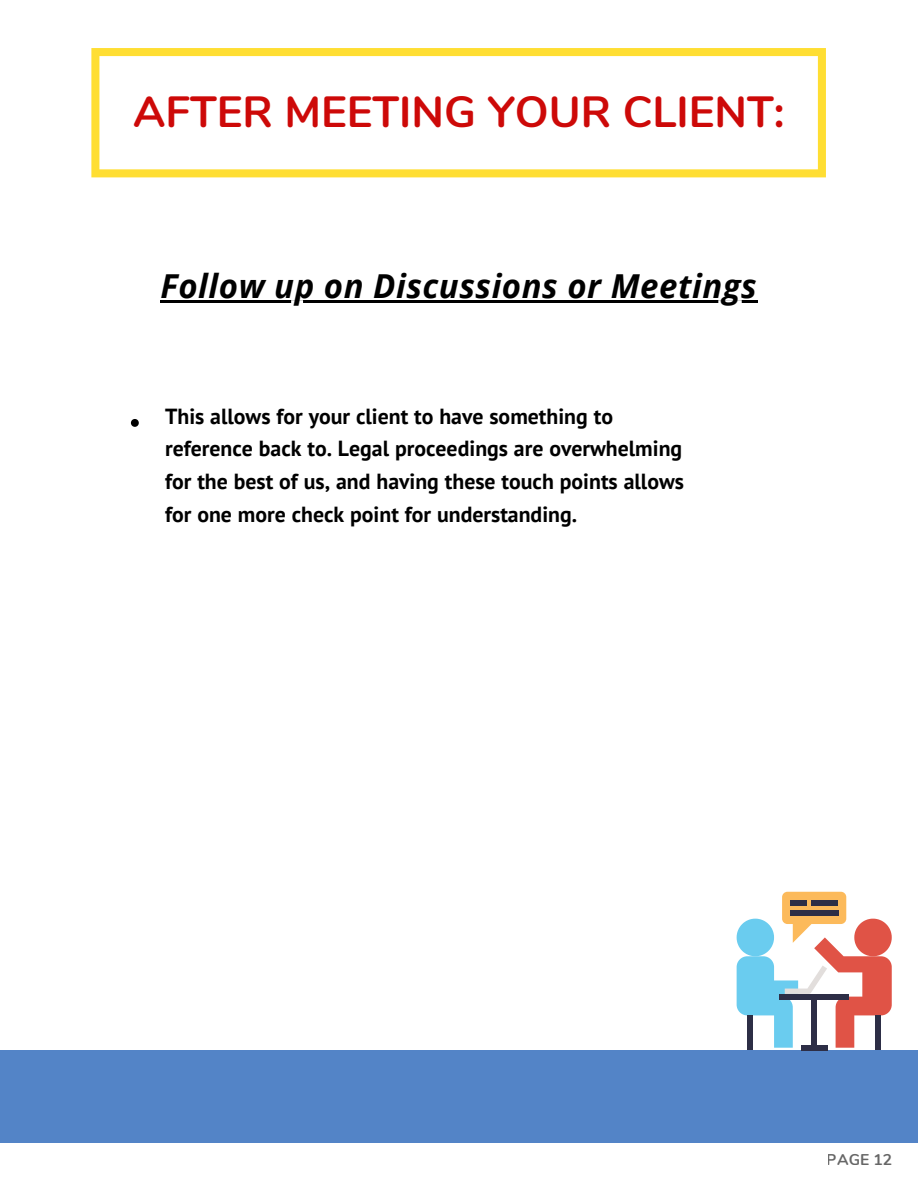
<style>
.page{position:relative;width:918px;height:1188px;background:#fff}
.page>*{position:absolute;margin:0;border:0;box-sizing:border-box;transform-origin:0 0}
.t1{font:700 43.65px "Nunito";color:#cd0908}
.t2{font:italic 700 33px "Open Sans";letter-spacing:.015em;color:#000}
.t3{font:700 21.75px/32.7px "PT Sans";color:#000}
.t4{font:700 15.6px "Nunito";color:#000}
</style>
<div class="page">
<div style="left:0;top:1050px;width:918px;height:92px;background:#5384c7"></div>
<svg style="left:91px;top:48px;width:735px;height:129px"></svg>
<hr style="left:160px;top:301px;width:598px;height:2px;background:#000">
<div style="left:801px;top:1045px;width:27px;height:5px;background:#2d2e46"></div>
<div style="left:876px;top:1015px;width:5px;height:35px;background:#2d2e46"></div>
<div style="left:747px;top:1015px;width:6px;height:35px;background:#2d2e46"></div>
<svg style="left:737px;top:892px;width:155px;height:156px"></svg>
<div style="left:790px;top:900px;width:16px;height:5px;background:#2d2e46"></div>
<div style="left:790px;top:911px;width:48px;height:5px;background:#2d2e46"></div>
<div style="left:812px;top:900px;width:26px;height:5px;background:#2d2e46"></div>
<svg style="left:131px;top:419px;width:8px;height:8px"></svg>
<p class="t1" style="left:133px;top:83px;width:653px">AFTER MEETING YOUR CLIENT:</p>
<p class="t2" style="left:160px;top:263px;width:598px">Follow up on Discussions or Meetings</p>
<p class="t3" style="left:165px;top:399px;width:520px">This allows for your client to have something to reference back to. Legal proceedings are overwhelming for the best of us, and having these touch points allows for one more check point for understanding.</p>
<p class="t4" style="left:827px;top:1149px;width:67px">PAGE 12</p>
</div>
